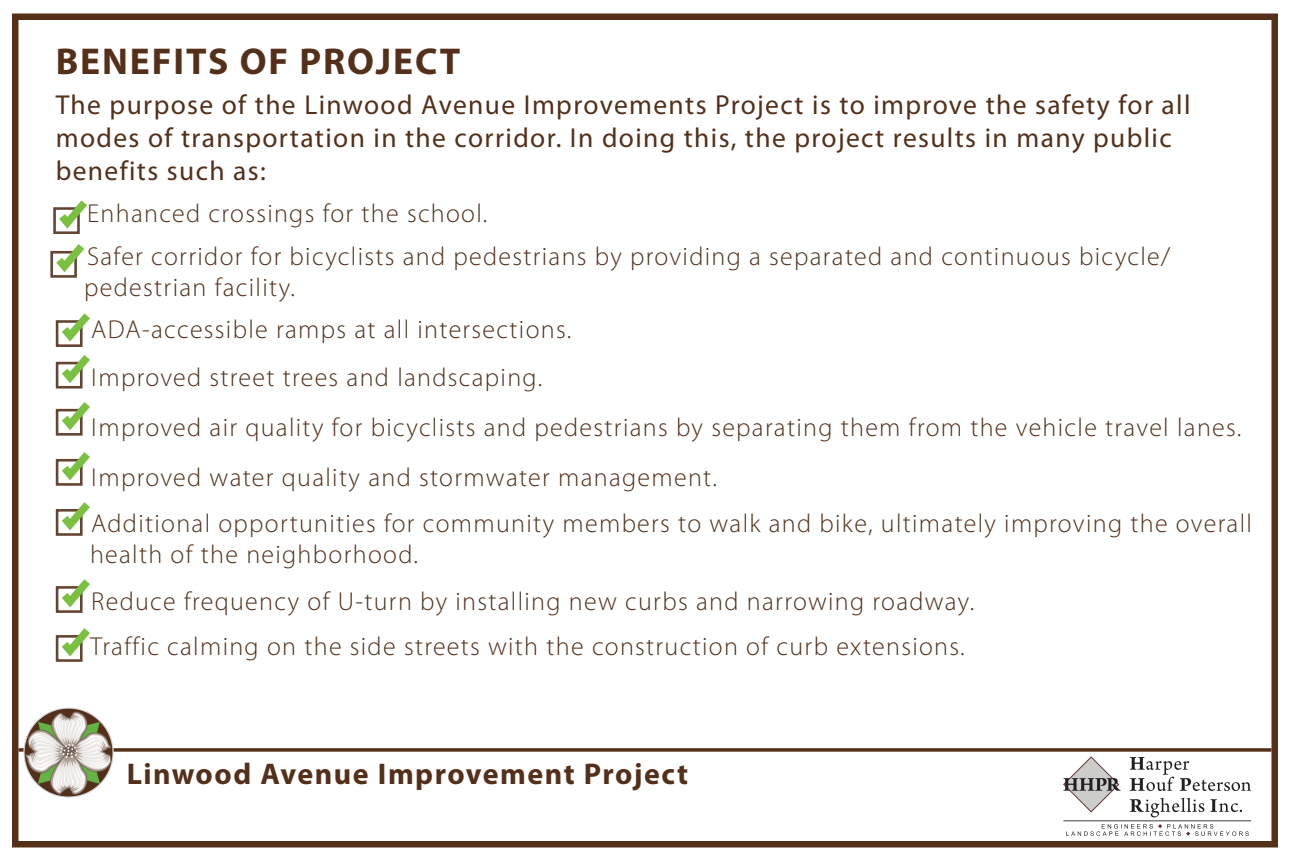
<style>
.page{position:relative;width:1296px;height:864px;background:#fff}
.page>*{position:absolute;margin:0;border:0;box-sizing:border-box;transform-origin:0 0}
.t1{font:700 37.5px "Myriad Pro";letter-spacing:.05em;color:#54301a}
.t2{font:700 30px "Myriad Pro";letter-spacing:.05em;color:#54301a}
.t3{font:27.5px/33px "Myriad Pro";letter-spacing:.05em;color:#54301a}
.t4{font:300 26px/42.5px "Myriad Pro";letter-spacing:.05em;color:#54301a}
</style>
<div class="page">
<div style="left:12px;top:14px;width:1266px;height:834px;border:6px solid #54301a"></div>
<svg style="left:127px;top:748px;width:1145px;height:4px;background:#684936"></svg>
<img style="left:12px;top:697px;width:115px;height:115px">
<svg style="left:1130px;top:798px;width:112px;height:19px"></svg>
<svg style="left:1130px;top:757px;width:121px;height:34px"></svg>
<svg style="left:1063px;top:756px;width:58px;height:57px"></svg>
<svg style="left:1066px;top:824px;width:183px;height:12px"></svg>
<hr style="left:1063px;top:839px;width:188px;height:1px;background:#3e3e3f">
<hr style="left:1063px;top:821px;width:188px;height:1px;background:#3e3e3f">
<svg style="left:55px;top:313px;width:35px;height:123px"></svg>
<svg style="left:55px;top:452px;width:35px;height:34px"></svg>
<svg style="left:55px;top:502px;width:35px;height:34px"></svg>
<svg style="left:55px;top:579px;width:35px;height:34px"></svg>
<svg style="left:50px;top:200px;width:37px;height:78px"></svg>
<svg style="left:55px;top:628px;width:35px;height:34px"></svg>
<h1 class="t1" style="left:56px;top:37px;width:406px">BENEFITS OF PROJECT</h1>
<p class="t3" style="left:56px;top:88px;width:1136px">The purpose of the Linwood Avenue Improvements Project is to improve the safety for all modes of transportation in the corridor. In doing this, the project results in many public benefits such as:</p>
<p class="t4" style="left:87px;top:192px;width:1085px">Enhanced crossings for the school.<br>Safer corridor for bicyclists and pedestrians by providing a separated and continuous bicycle/</p>
<p class="t4" style="left:84px;top:266px;width:489px">pedestrian facility.<br>ADA-accessible ramps at all intersections.</p>
<p class="t4" style="left:91px;top:352px;width:1152px;line-height:50.1px">Improved street trees and landscaping.<br>Improved air quality for bicyclists and pedestrians by separating them from the vehicle travel lanes.<br>Improved water quality and stormwater management.</p>
<p class="t4" style="left:90px;top:507px;width:1164px;line-height:31.2px">Additional opportunities for community members to walk and bike, ultimately improving the overall health of the neighborhood.</p>
<p class="t4" style="left:90px;top:579px;width:886px;line-height:44.2px">Reduce frequency of U-turn by installing new curbs and narrowing roadway.<br>Traffic calming on the side streets with the construction of curb extensions.</p>
<p class="t2" style="left:127px;top:754px;width:563px">Linwood Avenue Improvement Project</p>
</div>
